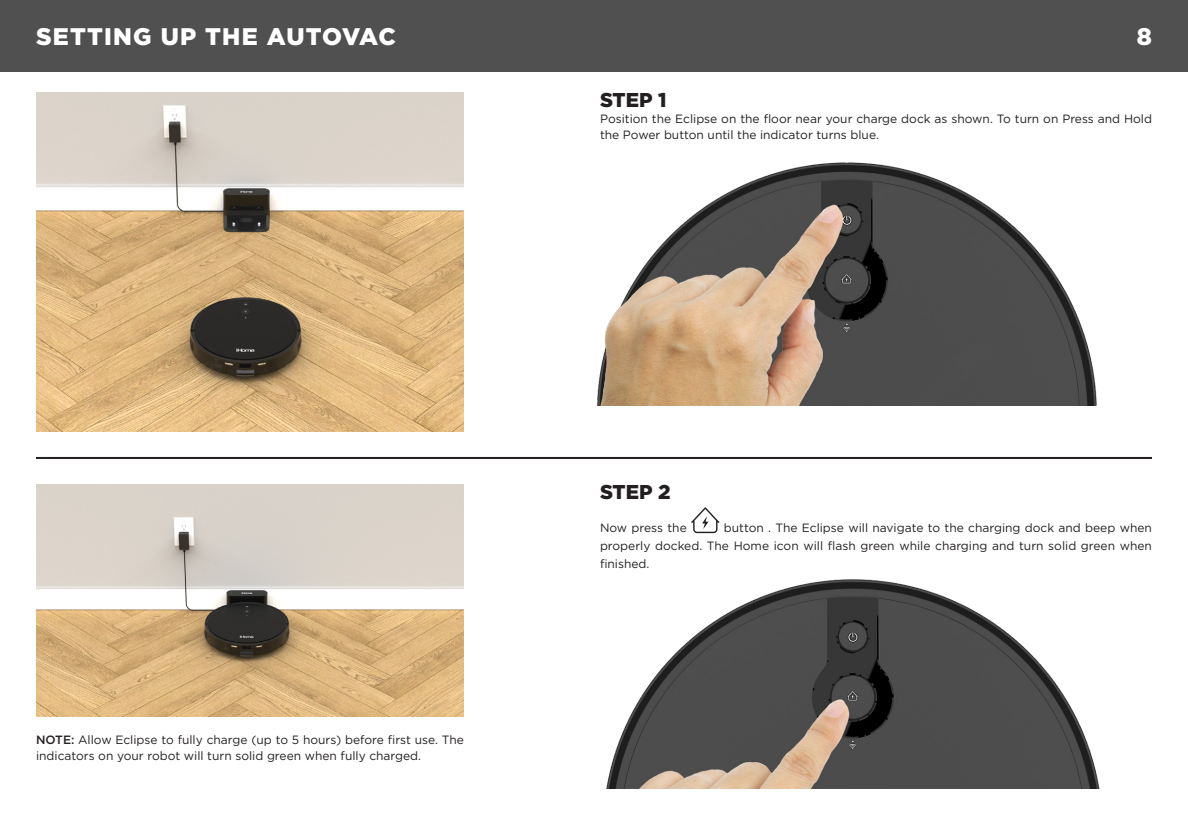
<style>
.page{position:relative;width:1188px;height:828px;background:#fff}
.page>*{position:absolute;margin:0;border:0;box-sizing:border-box;transform-origin:0 0}
.t1{font:900 24px "Gotham Pro";letter-spacing:.05em;color:#fff}
.t2{font:900 20px "Gotham Pro";color:#231f20}
.t3{font:12px/16px "Gotham Pro";color:#231f20}
.s1{font-weight:500}
</style>
<div class="page">
<hr style="left:36px;top:457px;width:1116px;height:2px;background:#231f20">
<svg style="left:691px;top:507px;width:29px;height:26px"></svg>
<img style="left:36px;top:484px;width:428px;height:232px">
<img style="left:36px;top:93px;width:428px;height:339px">
<img style="left:597px;top:162px;width:500px;height:244px">
<img style="left:606px;top:579px;width:494px;height:209px">
<div style="left:0;top:0;width:1188px;height:72px;background:#505050"></div>
<p class="t1" style="left:36px;top:22px;width:361px">SETTING UP THE AUTOVAC</p>
<h1 class="t1" style="left:1137px;top:22px;width:17px">8</h1>
<p class="t2" style="left:600px;top:88px;width:68px">STEP 1</p>
<p class="t3" style="left:600px;top:111px;width:554px">Position the Eclipse on the floor near your charge dock as shown. To turn on Press and Hold the Power button until the indicator turns blue.</p>
<p class="t2" style="left:600px;top:480px;width:72px">STEP 2</p>
<p class="t3" style="left:36px;top:732px;width:429px"><span class="s1">NOTE:</span> Allow Eclipse to fully charge (up to 5 hours) before first use. The indicators on your robot will turn solid green when fully charged.</p>
<p class="t3" style="left:600px;top:519px;width:554px;line-height:18px;text-align:justify;text-indent:124px">button . The Eclipse will navigate to the charging dock and beep when properly docked. The Home icon will flash green while charging and turn solid green when finished.</p>
<p class="t3" style="left:600px;top:520px;width:88px">Now press the</p>
</div>
